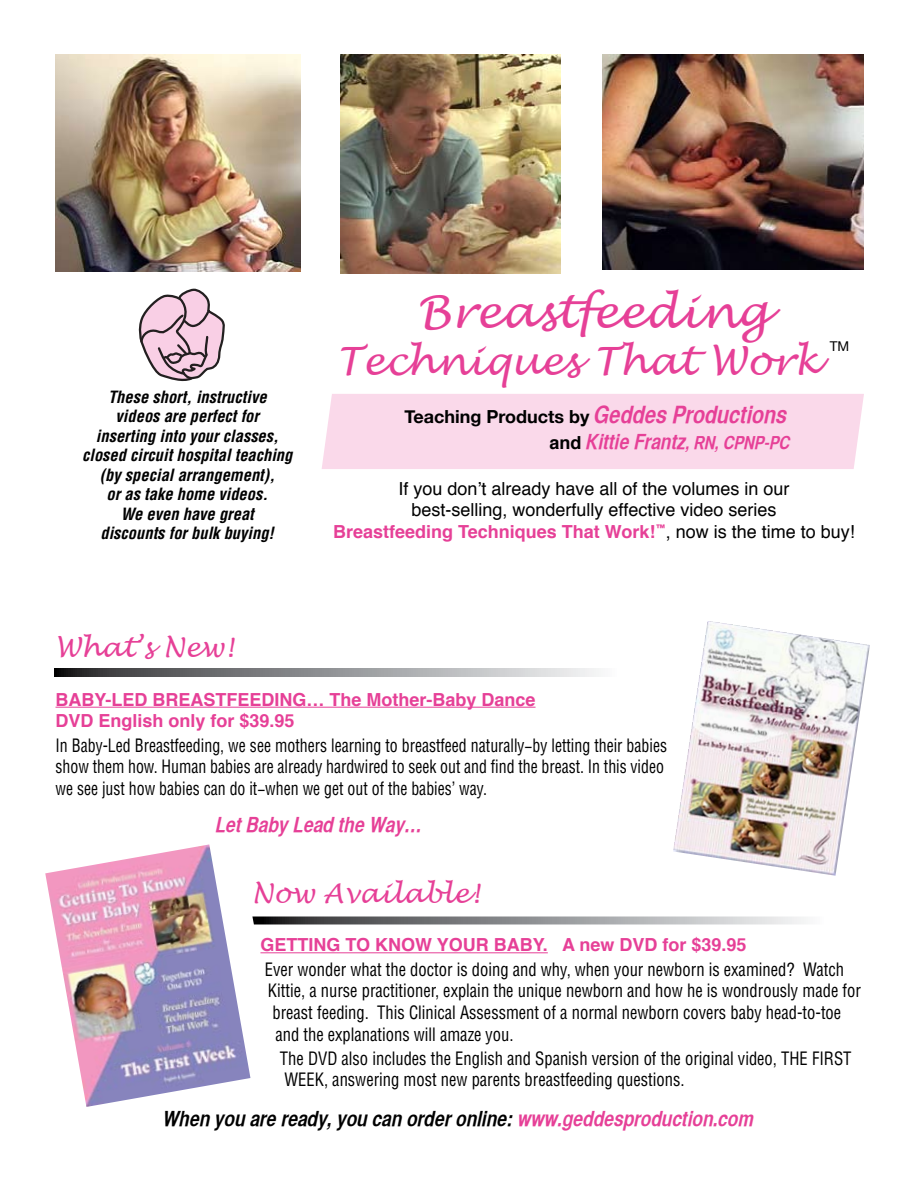
<style>
.page{position:relative;width:918px;height:1188px;background:#fff}
.page>*{position:absolute;margin:0;border:0;box-sizing:border-box;transform-origin:0 0}
.t1{font:italic 45px "Lucida Handwriting";color:#e64097}
.t2{font:italic 39px "Lucida Handwriting";color:#e64097}
.t3{font:italic 27px "Lucida Handwriting";color:#e64097}
.t4{font:italic 21px "Helvetica CY Bold";color:#000}
.t5{font:italic 21px "Helvetica CY Bold";color:#e64097}
.t6{font:condensed 18px/21.6px "Helvetica";color:#000;scale:.92 1}
.t7{font:condensed 18px/21.6px "Helvetica";color:#000;scale:.88 1}
.t8{font:18px/21.6px "Helvetica";color:#000;text-align:center}
.t9{font:700 18px/21.6px "Helvetica";color:#e64097}
.t10{font:700 18px "Helvetica Neue";color:#000}
.t11{font:italic 700 condensed 16.5px/19.5px "Helvetica";color:#000;text-align:center}
.t12{font:13.5px "Helvetica Neue";color:#000}
.s1{font-family:"Helvetica CY Bold";font-weight:400;font-style:italic;font-size:24px;color:#e64097}
.s2{font-family:"Helvetica";font-weight:700;font-style:normal;font-size:18px;color:#000}
.s3{font-size:18px}
.s4{font-weight:700;color:#e64097}
.s5{color:#e64097}
</style>
<div class="page">
<div style="left:322px;top:394px;width:542px;height:75px;background:#fad9ea"></div>
<hr style="left:56px;top:707px;width:480px;height:1px;background:#e64097">
<svg style="left:138px;top:288px;width:87px;height:94px"></svg>
<hr style="left:260px;top:952px;width:288px;height:1px;background:#e64097">
<svg style="left:54px;top:669px;width:545px;height:8px;background:#8e8f91"></svg>
<svg style="left:252px;top:916px;width:554px;height:9px;background:#999a9b"></svg>
<img style="left:55px;top:54px;width:246px;height:217px">
<img style="left:603px;top:54px;width:261px;height:216px">
<img style="left:45px;top:844px;width:205px;height:263px">
<img style="left:340px;top:54px;width:220px;height:220px">
<img style="left:673px;top:621px;width:197px;height:255px">
<p class="t11" style="left:82px;top:387px;width:212px">These short, instructive<br>videos are perfect for<br>inserting into your classes, closed circuit hospital teaching (by special arrangement),<br>or as take home videos.<br>We even have great<br>discounts for bulk buying!</p>
<h1 class="t1" style="left:417px;top:285px;width:354px">Breastfeeding</h1>
<h2 class="t2" style="left:336px;top:338px;width:484px">Techniques That Work</h2>
<p class="t12" style="left:830px;top:338px;width:21px">TM</p>
<p class="t10" style="left:405px;top:406px;width:385px">Teaching Products by <span class="s1">Geddes Productions</span></p>
<p class="t5" style="left:550px;top:428px;width:243px"><span class="s2">and</span> Kittie Frantz<span class="s3">, RN, CPNP-PC</span></p>
<p class="t8" style="left:333px;top:477px;width:523px">If you don’t already have all of the volumes in our<br>best-selling, wonderfully effective video series<br><span class="s4">Breastfeeding Techniques That Work!</span><sup>™</sup>, now is the time to buy!</p>
<h3 class="t3" style="left:56px;top:631px;width:180px">What’s New!</h3>
<p class="t9" style="left:56px;top:688px;width:482px">BABY-LED BREASTFEEDING… The Mother-Baby Dance<br>DVD English only for $39.95</p>
<p class="t7" style="left:56px;top:734px;width:696px">In Baby-Led Breastfeeding, we see mothers learning to breastfeed naturally−by letting their babies show them how. Human babies are already hardwired to seek out and find the breast. In this video we see just how babies can do it−when we get out of the babies’ way.</p>
<p class="t5" style="left:216px;top:812px;width:208px">Let Baby Lead the Way…</p>
<h3 class="t3" style="left:251px;top:877px;width:230px">Now Available!</h3>
<p class="t9" style="left:260px;top:933px;width:488px">GETTING TO KNOW YOUR BABY. A new DVD for $39.95</p>
<p class="t6" style="left:265px;top:958px;width:631px">Ever wonder what the doctor is doing and why, when your newborn is examined? Watch</p>
<p class="t6" style="left:268px;top:980px;width:646px">Kittie, a nurse practitioner, explain the unique newborn and how he is wondrously made for</p>
<p class="t6" style="left:272px;top:1001px;width:620px">breast feeding. This Clinical Assessment of a normal newborn covers baby head-to-toe</p>
<p class="t6" style="left:275px;top:1023px;width:260px">and the explanations will amaze you.</p>
<p class="t6" style="left:280px;top:1047px;width:623px">The DVD also includes the English and Spanish version of the original video, THE FIRST<br>WEEK, answering most new parents breastfeeding questions.</p>
<p class="t4" style="left:164px;top:1106px;width:592px">When you are ready, you can order online: <span class="s5">www.geddesproduction.com</span></p>
</div>
